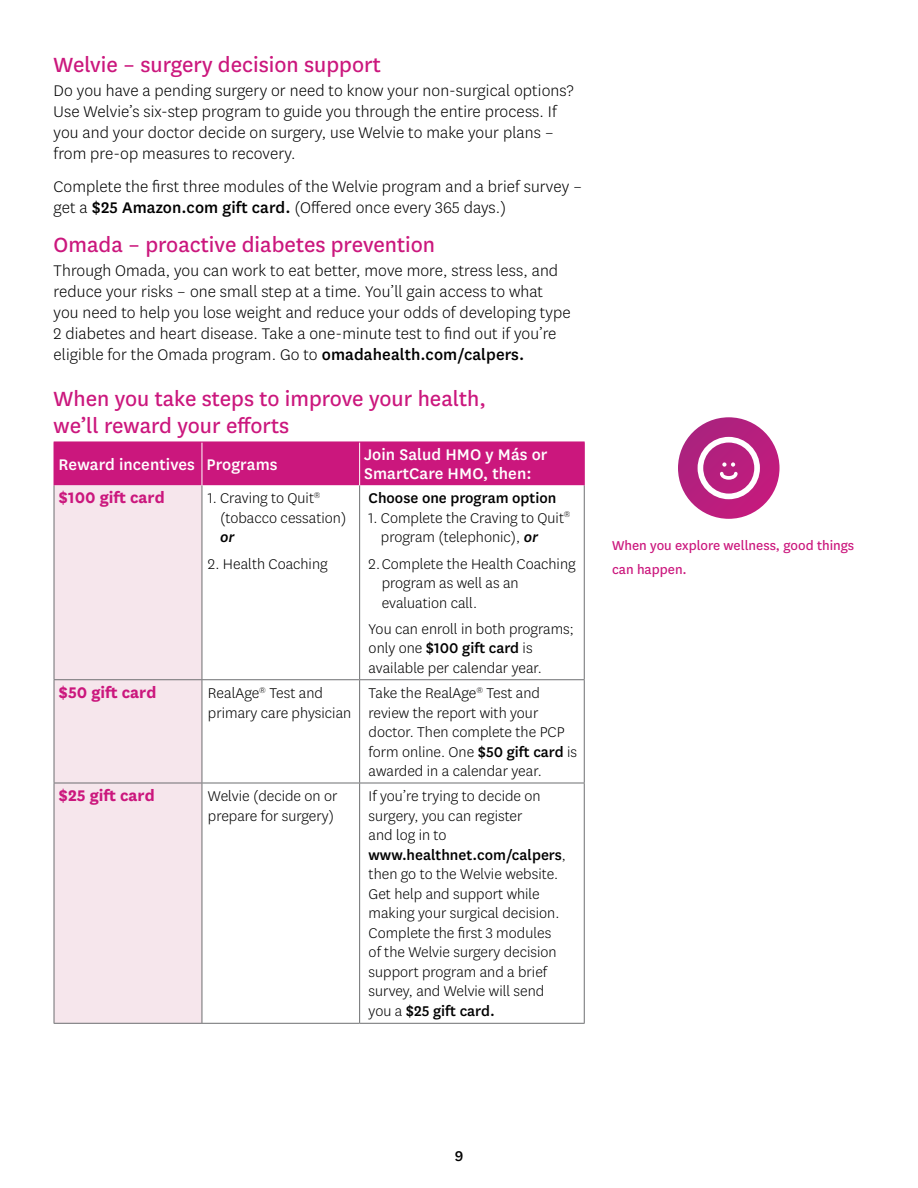
<style>
.page{position:relative;width:918px;height:1188px;background:#fff}
.page>*{position:absolute;margin:0;border:0;box-sizing:border-box;transform-origin:0 0}
.t1{font:24px/27px "Centene Sans";color:#cb177d}
.t2{font:300 18px/21px "Centene Sans";letter-spacing:.005em;color:#000}
.t3{font:500 18px/19.5px "Centene Sans";letter-spacing:.005em;color:#fff}
.t4{font:700 18px "Centene Sans";color:#cb177d}
.t5{font:300 16.5px/19.5px "Centene Sans";color:#000}
.t6{font:500 16.5px "Centene Sans";color:#000}
.t7{font:italic 500 16.5px "Centene Sans";color:#000}
.t8{font:15px/24px "Centene Sans";color:#cb177d}
.s1{font-weight:500}
.s2{font-weight:500;font-style:italic}
</style>
<div class="page">
<div style="left:55px;top:443px;width:529px;height:42px;background:#cb177d"></div>
<div style="left:55px;top:485px;width:147px;height:538px;background:#f6e6ec"></div>
<svg style="left:203px;top:485px;width:381px;height:538px"></svg>
<div style="left:202px;top:680px;width:158px;height:103px;background:#fff"></div>
<hr style="left:202px;top:442px;width:1px;height:43px;background:#fff">
<hr style="left:359px;top:442px;width:1px;height:43px;background:#fff">
<hr style="left:54px;top:485px;width:1px;height:194px;background:#6d6e71">
<hr style="left:202px;top:485px;width:1px;height:194px;background:#6d6e71">
<hr style="left:359px;top:485px;width:1px;height:194px;background:#6d6e71">
<hr style="left:584px;top:485px;width:1px;height:194px;background:#6d6e71">
<hr style="left:54px;top:679px;width:148px;height:1px;background:#6d6e71">
<hr style="left:54px;top:680px;width:1px;height:103px;background:#6d6e71">
<hr style="left:202px;top:679px;width:158px;height:1px;background:#6d6e71">
<hr style="left:202px;top:680px;width:1px;height:103px;background:#6d6e71">
<hr style="left:360px;top:679px;width:225px;height:1px;background:#6d6e71">
<hr style="left:359px;top:680px;width:1px;height:103px;background:#6d6e71">
<hr style="left:584px;top:680px;width:1px;height:103px;background:#6d6e71">
<hr style="left:54px;top:783px;width:148px;height:1px;background:#6d6e71">
<hr style="left:54px;top:783px;width:1px;height:240px;background:#6d6e71">
<hr style="left:202px;top:783px;width:158px;height:1px;background:#6d6e71">
<hr style="left:202px;top:783px;width:1px;height:240px;background:#6d6e71">
<hr style="left:360px;top:783px;width:225px;height:1px;background:#6d6e71">
<hr style="left:359px;top:783px;width:1px;height:240px;background:#6d6e71">
<hr style="left:584px;top:783px;width:1px;height:240px;background:#6d6e71">
<hr style="left:54px;top:1023px;width:148px;height:1px;background:#6d6e71">
<hr style="left:202px;top:1023px;width:158px;height:1px;background:#6d6e71">
<hr style="left:360px;top:1023px;width:225px;height:1px;background:#6d6e71">
<hr style="left:54px;top:442px;width:148px;height:1px;background:#cb177d">
<hr style="left:54px;top:442px;width:1px;height:43px;background:#cb177d">
<hr style="left:202px;top:442px;width:158px;height:1px;background:#cb177d">
<hr style="left:360px;top:442px;width:225px;height:1px;background:#cb177d">
<hr style="left:584px;top:442px;width:1px;height:43px;background:#cb177d">
<svg style="left:678px;top:417px;width:102px;height:102px"></svg>
<svg style="left:698px;top:437px;width:62px;height:62px"></svg>
<h1 class="t1" style="left:54px;top:50px;width:329px">Welvie – surgery decision support</h1>
<p class="t2" style="left:54px;top:79px;width:522px">Do you have a pending surgery or need to know your non-surgical options?<br>Use Welvie’s six-step program to guide you through the entire process. If you and your doctor decide on surgery, use Welvie to make your plans – from pre-op measures to recovery.</p>
<p class="t2" style="left:54px;top:175px;width:530px">Complete the first three modules of the Welvie program and a brief survey – get a <span class="s1">$25 Amazon.com gift card.</span> (Offered once every 365 days.)</p>
<h1 class="t1" style="left:54px;top:230px;width:383px">Omada – proactive diabetes prevention</h1>
<p class="t2" style="left:54px;top:259px;width:519px">Through Omada, you can work to eat better, move more, stress less, and reduce your risks – one small step at a time. You’ll gain access to what you need to help you lose weight and reduce your odds of developing type 2 diabetes and heart disease. Take a one-minute test to find out if you’re eligible for the Omada program. Go to <span class="s1">omadahealth.com/calpers.</span></p>
<h1 class="t1" style="left:54px;top:384px;width:434px">When you take steps to improve your health, we’ll reward your efforts</h1>
<p class="t3" style="left:59px;top:453px;width:221px">Reward incentives Programs</p>
<p class="t3" style="left:364px;top:444px;width:185px">Join Salud HMO y Más or<br>SmartCare HMO, then:</p>
<p class="t4" style="left:59px;top:485px;width:108px">$100 gift card</p>
<p class="t5" style="left:220px;top:488px;width:128px;text-indent:-12px">1. Craving to Quit<sup>® </sup>(tobacco cessation)</p>
<p class="t7" style="left:220px;top:527px;width:16px">or</p>
<p class="t5" style="left:208px;top:553px;width:121px">2. Health Coaching</p>
<p class="t6" style="left:369px;top:487px;width:189px">Choose one program option</p>
<p class="t5" style="left:381px;top:508px;width:191px;text-indent:-12px">1. Complete the Craving to Quit<sup>® </sup>program (telephonic), <span class="s2">or</span></p>
<p class="t5" style="left:382px;top:553px;width:196px;text-indent:-13px">2. Complete the Health Coaching program as well as an evaluation call.</p>
<p class="t5" style="left:369px;top:619px;width:207px">You can enroll in both programs; only one <span class="s1">$100 gift card</span> is available per calendar year.</p>
<p class="t4" style="left:59px;top:679px;width:99px">$50 gift card</p>
<p class="t5" style="left:208px;top:683px;width:145px">RealAge<sup>®</sup> Test and primary care physician</p>
<p class="t5" style="left:369px;top:683px;width:210px">Take the RealAge<sup>®</sup> Test and review the report with your doctor. Then complete the PCP form online. One <span class="s1">$50 gift card</span> is awarded in a calendar year.</p>
<p class="t4" style="left:59px;top:783px;width:98px">$25 gift card</p>
<p class="t5" style="left:208px;top:786px;width:131px">Welvie (decide on or prepare for surgery)</p>
<p class="t5" style="left:369px;top:786px;width:199px">If you’re trying to decide on surgery, you can register<br>and log in to <span class="s1">www.healthnet.com/calpers</span>, then go to the Welvie website.<br>Get help and support while making your surgical decision.<br>Complete the first 3 modules of the Welvie surgery decision support program and a brief survey, and Welvie will send you a <span class="s1">$25 gift card.</span></p>
<p class="t8" style="left:612px;top:532px;width:244px">When you explore wellness, good things can happen.</p>
<p class="t6" style="left:455px;top:1145px;width:10px">9</p>
</div>
